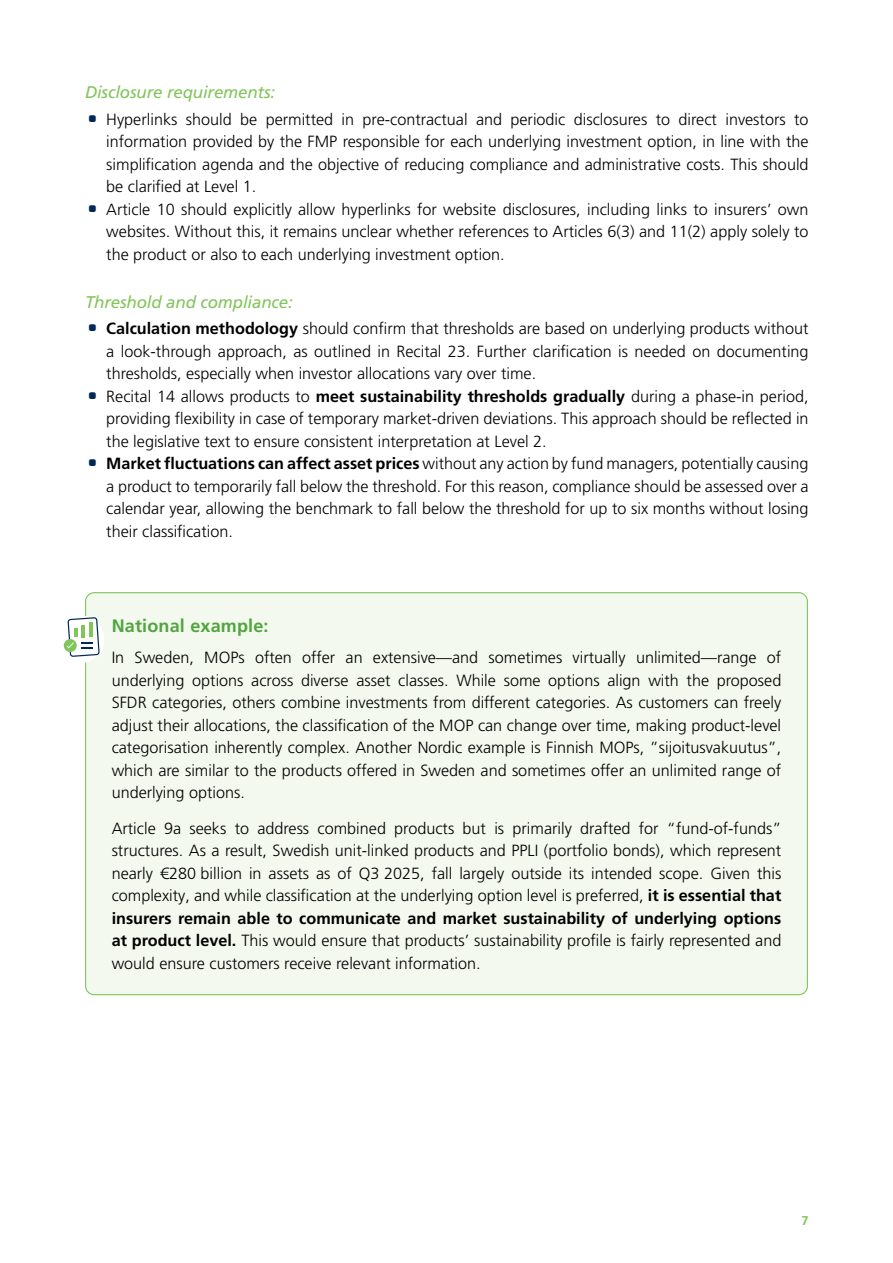
<style>
.page{position:relative;width:893px;height:1263px;background:#fff}
.page>*{position:absolute;margin:0;border:0;box-sizing:border-box;transform-origin:0 0}
.t1{font:700 18px "Frutiger LT Pro";letter-spacing:.01em;color:#52a53e}
.t2{font:italic 16.95px "Frutiger LT Std";letter-spacing:-.01em;color:#82c55b}
.t3{font:300 16.2px/22.5px "Frutiger LT Pro";color:#000;text-align:justify}
.t4{font:700 12.75px "Frutiger LT Pro";color:#82c55b}
.s1{font-weight:700}
</style>
<div class="page">
<div style="left:86px;top:593px;width:721px;height:402px;background:#f3f9ef;border-radius:9px"></div>
<div style="left:57px;top:615px;width:47px;height:48px;background:#fff;border:3px solid #fff;border-radius:50%"></div>
<svg style="left:64px;top:639px;width:13px;height:13px"></svg>
<svg style="left:66px;top:617px;width:33px;height:39px"></svg>
<p class="t2" style="left:85px;top:82px;width:192px">Disclosure requirements:</p>
<p class="t3" style="left:106px;top:108px;width:704px;text-indent:-17px"><sup>•</sup> Hyperlinks should be permitted in pre‑contractual and periodic disclosures to direct investors to information provided by the FMP responsible for each underlying investment option, in line with the simplification agenda and the objective of reducing compliance and administrative costs. This should be clarified at Level 1.</p>
<p class="t3" style="left:106px;top:198px;width:704px;text-indent:-17px"><sup>•</sup> Article 10 should explicitly allow hyperlinks for website disclosures, including links to insurers’ own websites. Without this, it remains unclear whether references to Articles 6(3) and 11(2) apply solely to the product or also to each underlying investment option.</p>
<p class="t2" style="left:85px;top:292px;width:209px">Threshold and compliance:</p>
<p class="t3" style="left:106px;top:318px;width:704px;text-indent:-17px"><sup>•</sup> <span class="s1">Calculation methodology</span> should confirm that thresholds are based on underlying products without a look-through approach, as outlined in Recital 23. Further clarification is needed on documenting thresholds, especially when investor allocations vary over time.</p>
<p class="t3" style="left:106px;top:385px;width:704px;text-indent:-17px"><sup>•</sup> Recital 14 allows products to <span class="s1">meet sustainability thresholds gradually</span> during a phase-in period, providing flexibility in case of temporary market-driven deviations. This approach should be reflected in the legislative text to ensure consistent interpretation at Level 2.</p>
<p class="t3" style="left:106px;top:453px;width:704px;text-indent:-17px"><sup>•</sup> <span class="s1">Market fluctuations can affect asset prices</span> without any action by fund managers, potentially causing a product to temporarily fall below the threshold. For this reason, compliance should be assessed over a calendar year, allowing the benchmark to fall below the threshold for up to six months without losing their classification.</p>
<p class="t1" style="left:112px;top:615px;width:158px">National example:</p>
<p class="t3" style="left:112px;top:646px;width:671px">In Sweden, MOPs often offer an extensive—and sometimes virtually unlimited—range of underlying options across diverse asset classes. While some options align with the proposed SFDR categories, others combine investments from different categories. As customers can freely adjust their allocations, the classification of the MOP can change over time, making product‑level categorisation inherently complex. Another Nordic example is Finnish MOPs, ”sijoitusvakuutus”, which are similar to the products offered in Sweden and sometimes offer an unlimited range of underlying options.</p>
<p class="t3" style="left:112px;top:817px;width:671px">Article 9a seeks to address combined products but is primarily drafted for “fund-of-funds” structures. As a result, Swedish unit‑linked products and PPLI (portfolio bonds), which represent nearly €280 billion in assets as of Q3 2025, fall largely outside its intended scope. Given this complexity, and while classification at the underlying option level is preferred, <span class="s1">it is essential that insurers remain able to communicate and market sustainability of underlying options at product level.</span> This would ensure that products’ sustainability profile is fairly represented and would ensure customers receive relevant information.</p>
<p class="t4" style="left:801px;top:1213px;width:9px">7</p>
</div>
